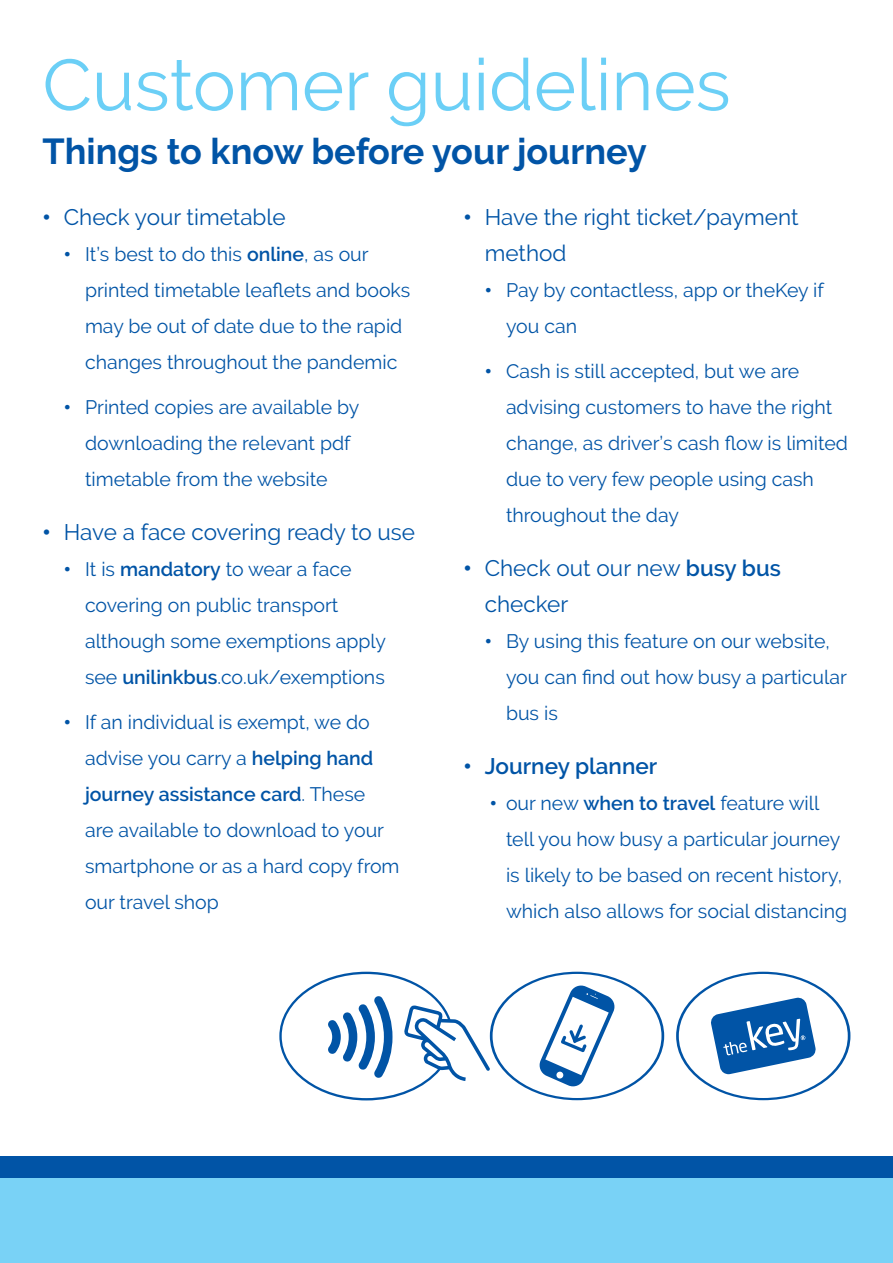
<style>
.page{position:relative;width:893px;height:1263px;background:#fff}
.page>*{position:absolute;margin:0;border:0;box-sizing:border-box;transform-origin:0 0}
.t1{font:72px "Raleway";color:#6bcff6}
.t2{font:700 36px "Raleway";color:#0154a6}
.t3{font:22.5px/36px "Raleway";color:#0154a6}
.t4{font:600 22.5px "Raleway";color:#0154a6}
.t5{font:19.5px/36px "Raleway";color:#0154a6}
.s1{font-weight:900}
.s2{font-weight:600}
</style>
<div class="page">
<div style="left:0;top:1178px;width:893px;height:85px;background:#79d2f6"></div>
<div style="left:0;top:1157px;width:893px;height:21px;background:#0154a6"></div>
<svg style="left:676px;top:972px;width:174px;height:128px"></svg>
<svg style="left:279px;top:972px;width:385px;height:128px"></svg>
<h1 class="t1" style="left:43px;top:43px;width:690px">Customer guidelines</h1>
<h2 class="t2" style="left:43px;top:131px;width:606px">Things to know before your journey</h2>
<p class="t3" style="left:43px;top:199px;width:245px"><span class="s1">•</span> Check your timetable</p>
<p class="t5" style="left:85px;top:236px;width:327px;text-indent:-21px"><span class="s1">•</span> It’s best to do this <span class="s2">online</span>, as our printed timetable leaflets and books may be out of date due to the rapid changes throughout the pandemic</p>
<p class="t5" style="left:85px;top:389px;width:276px;text-indent:-21px"><span class="s1">•</span> Printed copies are available by downloading the relevant pdf timetable from the website</p>
<p class="t3" style="left:43px;top:514px;width:374px"><span class="s1">•</span> Have a face covering ready to use</p>
<p class="t5" style="left:85px;top:551px;width:303px;text-indent:-21px"><span class="s1">•</span> It is <span class="s2">mandatory</span> to wear a face covering on public transport although some exemptions apply see <span class="s2">unilinkbus</span>.co.uk/exemptions</p>
<p class="t5" style="left:85px;top:704px;width:316px;text-indent:-21px"><span class="s1">•</span> If an individual is exempt, we do advise you carry a <span class="s2">helping hand journey assistance card</span>. These<br>are available to download to your smartphone or as a hard copy from our travel shop</p>
<p class="t3" style="left:485px;top:199px;width:315px;text-indent:-21px"><span class="s1">•</span> Have the right ticket/payment method</p>
<p class="t5" style="left:506px;top:272px;width:319px;text-indent:-21px"><span class="s1">•</span> Pay by contactless, app or theKey if you can</p>
<p class="t5" style="left:506px;top:353px;width:343px;text-indent:-21px"><span class="s1">•</span> Cash is still accepted, but we are advising customers to have the right change, as driver’s cash flow is limited due to very few people using cash throughout the day</p>
<p class="t3" style="left:485px;top:550px;width:298px;text-indent:-21px"><span class="s1">•</span> Check out our new <span class="s2">busy bus </span>checker</p>
<p class="t5" style="left:506px;top:623px;width:342px;text-indent:-21px"><span class="s1">•</span> By using this feature on our website, you can find out how busy a particular bus is</p>
<p class="t4" style="left:463px;top:753px;width:195px"><span class="s1">•</span> Journey planner</p>
<p class="t5" style="left:506px;top:785px;width:343px;text-indent:-16px"><span class="s1">•</span> our new <span class="s2">when to travel</span> feature will tell you how busy a particular journey is likely to be based on recent history, which also allows for social distancing</p>
</div>
